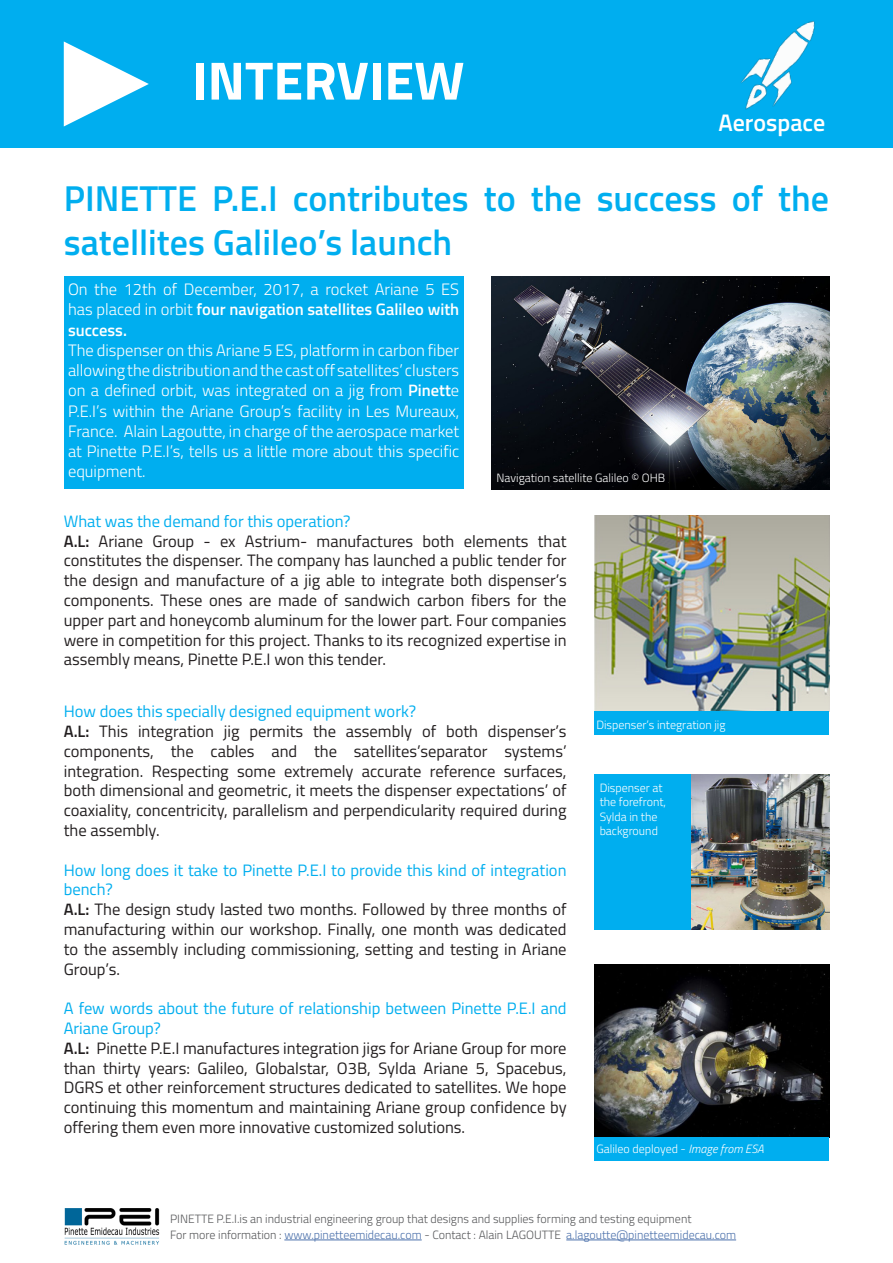
<style>
.page{position:relative;width:893px;height:1263px;background:#fff}
.page>*{position:absolute;margin:0;border:0;box-sizing:border-box;transform-origin:0 0}
.t1{font:700 54px "Titillium Web";color:#fff}
.t2{font:600 36px/43.2px "Titillium Web";color:#00aeef}
.t3{font:600 24px "Titillium Web";color:#fff}
.t4{font:16.5px/19.8px "Titillium Web";color:#231f20;text-align:justify}
.t5{font:300 16.5px/20.2px "Titillium Web";color:#fff;text-align:justify}
.t6{font:16.5px/19.8px "Titillium Web";color:#00aeef}
.t7{font:300 12px/14.4px "Titillium Web";color:#fff}
.t8{font:300 12px "Titillium Web";color:#4d72ac}
.t9{font:300 12px "Titillium Web";color:#57585a}
.s1{font-weight:600}
.s2{font-style:italic}
.s3{color:#57585a}
</style>
<div class="page">
<div style="left:64px;top:276px;width:399px;height:213px;background:#00aeef"></div>
<img style="left:491px;top:276px;width:338px;height:213px">
<div style="left:0;top:0;width:893px;height:147px;background:#00aeef"></div>
<svg style="left:64px;top:41px;width:85px;height:85px"></svg>
<img style="left:741px;top:21px;width:74px;height:89px">
<img style="left:691px;top:774px;width:138px;height:155px">
<div style="left:594px;top:774px;width:97px;height:155px;background:#00aeef"></div>
<img style="left:594px;top:965px;width:235px;height:172px">
<div style="left:594px;top:1137px;width:235px;height:23px;background:#00aeef"></div>
<img style="left:64px;top:1209px;width:96px;height:35px">
<hr style="left:284px;top:1240px;width:138px;height:1px;background:#4d72ac">
<hr style="left:566px;top:1240px;width:170px;height:1px;background:#4d72ac">
<img style="left:594px;top:516px;width:235px;height:195px">
<div style="left:594px;top:711px;width:235px;height:24px;background:#00aeef"></div>
<p class="t1" style="left:192px;top:39px;width:274px">INTERVIEW</p>
<p class="t3" style="left:718px;top:104px;width:108px">Aerospace</p>
<p class="t2" style="left:64px;top:175px;width:767px">PINETTE P.E.I contributes to the success of the satellites Galileo’s launch</p>
<p class="t5" style="left:68px;top:278px;width:393px">On the 12th of December, 2017, a rocket Ariane 5 ES has placed in orbit <span class="s1">four navigation satellites Galileo with success.</span></p>
<p class="t5" style="left:68px;top:339px;width:393px">The dispenser on this Ariane 5 ES, platform in carbon fiber allowing the distribution and the cast off satellites’ clusters on a defined orbit, was integrated on a jig from <span class="s1">Pinett</span>e P.E.I’s within the Ariane Group’s facility in Les Mureaux, France. Alain Lagoutte, in charge of the aerospace market at Pinette P.E.I’s, tells us a little more about this specific equipment.</p>
<p class="t6" style="left:64px;top:510px;width:288px">What was the demand for this operation?</p>
<p class="t4" style="left:64px;top:530px;width:504px"><span class="s1">A.L:</span> Ariane Group - ex Astrium- manufactures both elements that constitutes the dispenser. The company has launched a public tender for the design and manufacture of a jig able to integrate both dispenser’s components. These ones are made of sandwich carbon fibers for the upper part and honeycomb aluminum for the lower part. Four companies were in competition for this project. Thanks to its recognized expertise in assembly means, Pinette P.E.I won this tender.</p>
<p class="t7" style="left:496px;top:470px;width:170px">Navigation satellite Galileo © OHB</p>
<p class="t6" style="left:64px;top:701px;width:354px">How does this specially designed equipment work?</p>
<p class="t4" style="left:64px;top:720px;width:504px"><span class="s1">A.L:</span> This integration jig permits the assembly of both dispenser’s components, the cables and the satellites’separator systems’ integration. Respecting some extremely accurate reference surfaces, both dimensional and geometric, it meets the dispenser expectations’ of coaxiality, concentricity, parallelism and perpendicularity required during the assembly.</p>
<p class="t6" style="left:64px;top:859px;width:504px">How long does it take to Pinette P.E.I to provide this kind of integration bench?</p>
<p class="t4" style="left:64px;top:899px;width:504px"><span class="s1">A.L:</span> The design study lasted two months. Followed by three months of manufacturing within our workshop. Finally, one month was dedicated to the assembly including commissioning, setting and testing in Ariane Group’s.</p>
<p class="t6" style="left:64px;top:998px;width:504px">A few words about the future of relationship between Pinette P.E.I and<br>Ariane Group?</p>
<p class="t4" style="left:64px;top:1037px;width:504px"><span class="s1">A.L:</span> Pinette P.E.I manufactures integration jigs for Ariane Group for more than thirty years: Galileo, Globalstar, O3B, Sylda Ariane 5, Spacebus, DGRS et other reinforcement structures dedicated to satellites. We hope continuing this momentum and maintaining Ariane group confidence by offering them even more innovative customized solutions.</p>
<p class="t7" style="left:596px;top:717px;width:131px">Dispenser’s integration jig</p>
<p class="t7" style="left:600px;top:780px;width:68px">Dispenser at the forefront,<br>Sylda in the background</p>
<p class="t7" style="left:596px;top:1141px;width:169px">Galileo deployed - <span class="s2">Image from ESA</span></p>
<p class="t9" style="left:170px;top:1210px;width:523px">PINETTE P.E.I.is an industrial engineering group that designs and supplies forming and testing equipment</p>
<p class="t8" style="left:170px;top:1226px;width:567px"><span class="s3">For more information :</span> www.pinetteemidecau.com <span class="s3">- Contact : Alain LAGOUTTE</span> a.lagoutte@pinetteemidecau.com</p>
</div>
